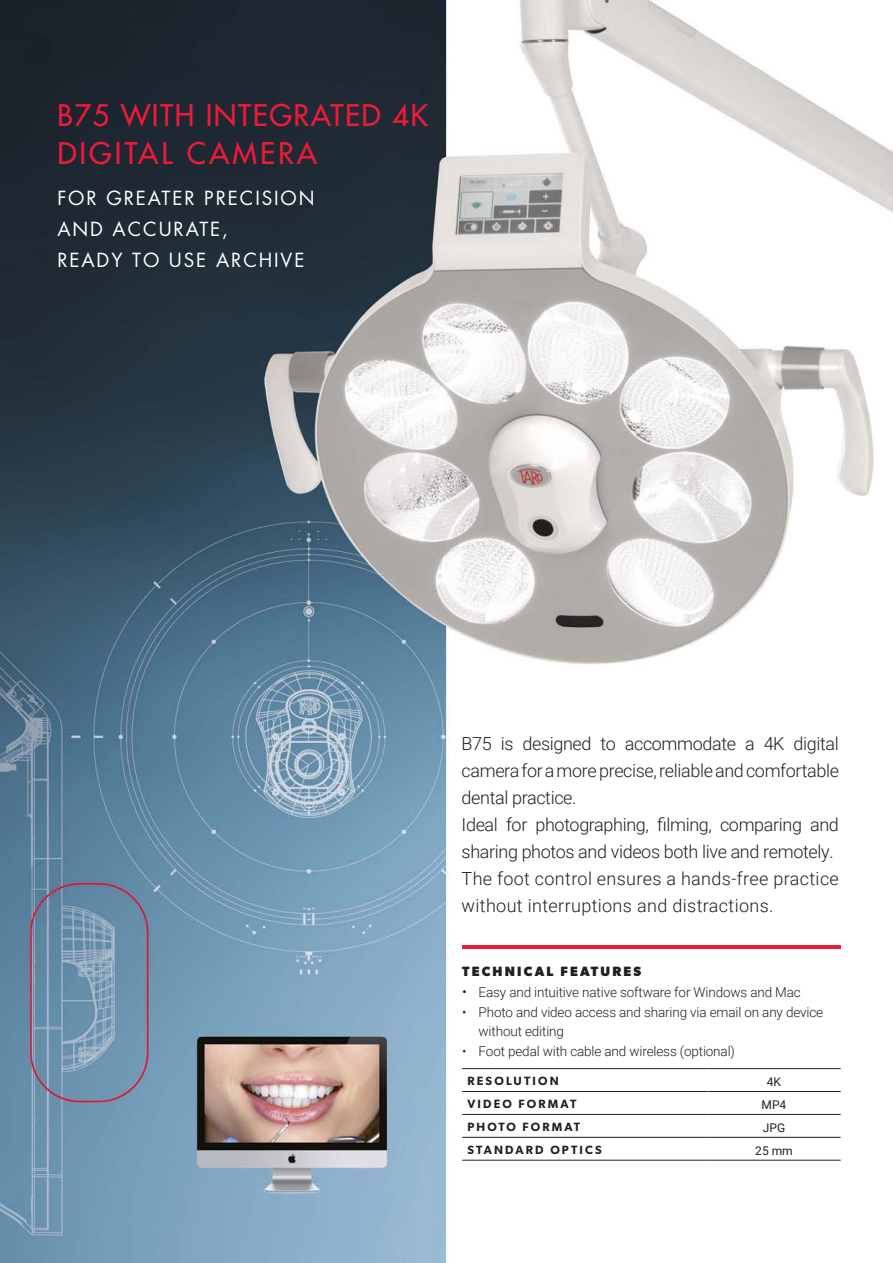
<style>
.page{position:relative;width:893px;height:1263px;background:#fff}
.page>*{position:absolute;margin:0;border:0;box-sizing:border-box;transform-origin:0 0}
.t1{font:500 29.1px "Futura Std";letter-spacing:.05em;color:#ed1a3a}
.t2{font:500 29.1px "Futura Std";letter-spacing:.1em;color:#ed1a3a}
.t3{font:18.9px "Futura Std";letter-spacing:.1em;color:#fff}
.t4{font:300 18px/27px "Roboto";letter-spacing:-.02em;color:#231f20;text-align:justify}
.t5{font:300 18px/27px "Roboto";letter-spacing:.02em;color:#231f20}
.t6{font:300 13.5px/19.5px "Roboto";letter-spacing:-.01em;color:#231f20}
.t7{font:700 13.5px "Gibson";letter-spacing:.16em;color:#231f20}
.t8{font:600 12px "Gibson";letter-spacing:.18em;color:#231f20}
.t9{font:12px "Roboto";color:#231f20}
.s1{font-size:15px}
</style>
<div class="page">
<img style="left:0;top:0;width:893px;height:1263px">
<hr style="left:462px;top:1068px;width:245px;height:1px;background:#231f20">
<hr style="left:707px;top:1068px;width:134px;height:1px;background:#231f20">
<hr style="left:462px;top:1091px;width:245px;height:1px;background:#231f20">
<hr style="left:707px;top:1091px;width:134px;height:1px;background:#231f20">
<hr style="left:462px;top:1114px;width:245px;height:1px;background:#231f20">
<hr style="left:707px;top:1114px;width:134px;height:1px;background:#231f20">
<hr style="left:462px;top:1137px;width:245px;height:1px;background:#231f20">
<hr style="left:707px;top:1137px;width:134px;height:1px;background:#231f20">
<hr style="left:462px;top:1160px;width:245px;height:1px;background:#231f20">
<hr style="left:707px;top:1160px;width:134px;height:1px;background:#231f20">
<hr style="left:462px;top:945px;width:379px;height:4px;background:#ed1a3a">
<p class="t1" style="left:57px;top:97px;width:372px">B75 WITH INTEGRATED 4K</p>
<p class="t2" style="left:57px;top:135px;width:261px">DIGITAL CAMERA</p>
<p class="t3" style="left:57px;top:186px;width:259px">FOR GREATER PRECISION</p>
<p class="t3" style="left:57px;top:217px;width:172px">AND ACCURATE,</p>
<p class="t3" style="left:57px;top:248px;width:249px">READY TO USE ARCHIVE</p>
<p class="t4" style="left:462px;top:729px;width:379px">B75 is designed to accommodate a 4K digital camera for a more precise, reliable and comfortable dental practice.</p>
<p class="t4" style="left:462px;top:810px;width:379px">Ideal for photographing, filming, comparing and sharing photos and videos both live and remotely.</p>
<p class="t5" style="left:462px;top:864px;width:379px">The foot control ensures a hands-free practice without interruptions and distractions.</p>
<p class="t7" style="left:462px;top:963px;width:180px">TECHNICAL FEATURES</p>
<p class="t6" style="left:462px;top:982px;width:340px"><span class="s1">•</span> Easy and intuitive native software for Windows and Mac</p>
<p class="t6" style="left:479px;top:1001px;width:346px;text-indent:-16px">• Photo and video access and sharing via email on any device without editing</p>
<p class="t6" style="left:462px;top:1040px;width:274px">• Foot pedal with cable and wireless (optional)</p>
<p class="t8" style="left:467px;top:1074px;width:93px">RESOLUTION</p>
<p class="t9" style="left:767px;top:1074px;width:16px">4K</p>
<p class="t8" style="left:467px;top:1096px;width:110px">VIDEO FORMAT</p>
<p class="t9" style="left:762px;top:1096px;width:26px">MP4</p>
<p class="t8" style="left:467px;top:1119px;width:114px">PHOTO FORMAT</p>
<p class="t9" style="left:763px;top:1119px;width:24px">JPG</p>
<p class="t8" style="left:467px;top:1142px;width:136px">STANDARD OPTICS</p>
<p class="t9" style="left:755px;top:1142px;width:39px">25 mm</p>
</div>
